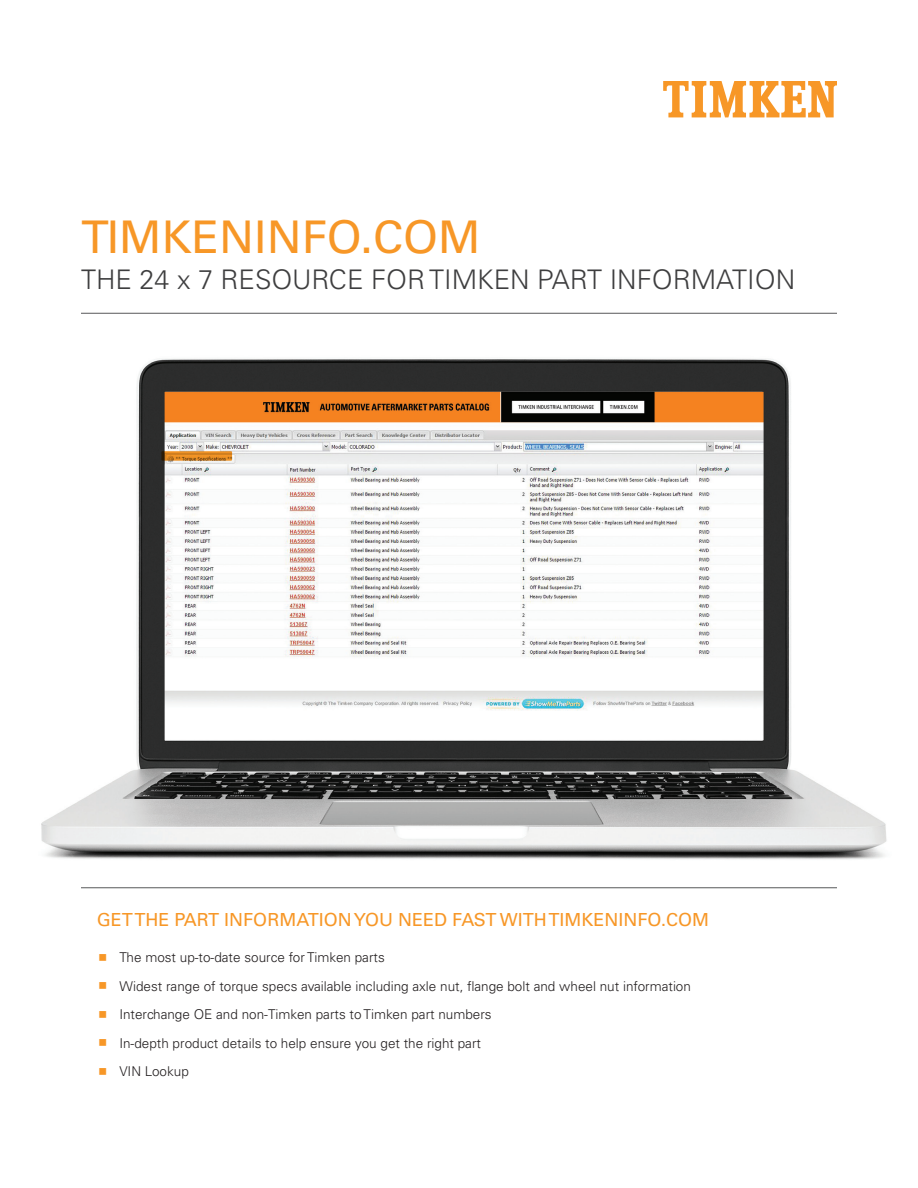
<style>
.page{position:relative;width:918px;height:1188px;background:#fff}
.page>*{position:absolute;margin:0;border:0;box-sizing:border-box;transform-origin:0 0}
.t1{font:45px "Univers LT Std";color:#f79727}
.t2{font:300 27px "Univers LT Std";color:#3e3e3f}
.subHeading{font:18px "Univers LT Std";color:#f79727}
.t3{font:300 13.5px "Univers LT Std";color:#231f20}
</style>
<div class="page">
<svg style="left:663px;top:81px;width:174px;height:36px"></svg>
<img style="left:41px;top:359px;width:846px;height:501px">
<hr style="left:81px;top:313px;width:756px;height:1px;background:#57585a">
<hr style="left:81px;top:887px;width:756px;height:1px;background:#57585a">
<svg style="left:161px;top:451px;width:71px;height:10px"></svg>
<p class="t1" style="left:81px;top:210px;width:401px">TIMKENINFO.COM</p>
<p class="t2" style="left:81px;top:263px;width:716px">THE 24 x 7 RESOURCE FOR TIMKEN PART INFORMATION</p>
<p class="subHeading" style="left:97px;top:909px;width:614px">GET THE PART INFORMATION YOU NEED FAST WITH TIMKENINFO.COM</p>
<p class="t3" style="left:119px;top:949px;width:267px">The most up-to-date source for Timken parts</p>
<p class="t3" style="left:119px;top:978px;width:573px">Widest range of torque specs available including axle nut, flange bolt and wheel nut information</p>
<p class="t3" style="left:119px;top:1007px;width:374px">Interchange OE and non-Timken parts to Timken part numbers</p>
<p class="t3" style="left:119px;top:1035px;width:363px">In-depth product details to help ensure you get the right part</p>
<p class="t3" style="left:119px;top:1064px;width:71px">VIN Lookup</p>
</div>
